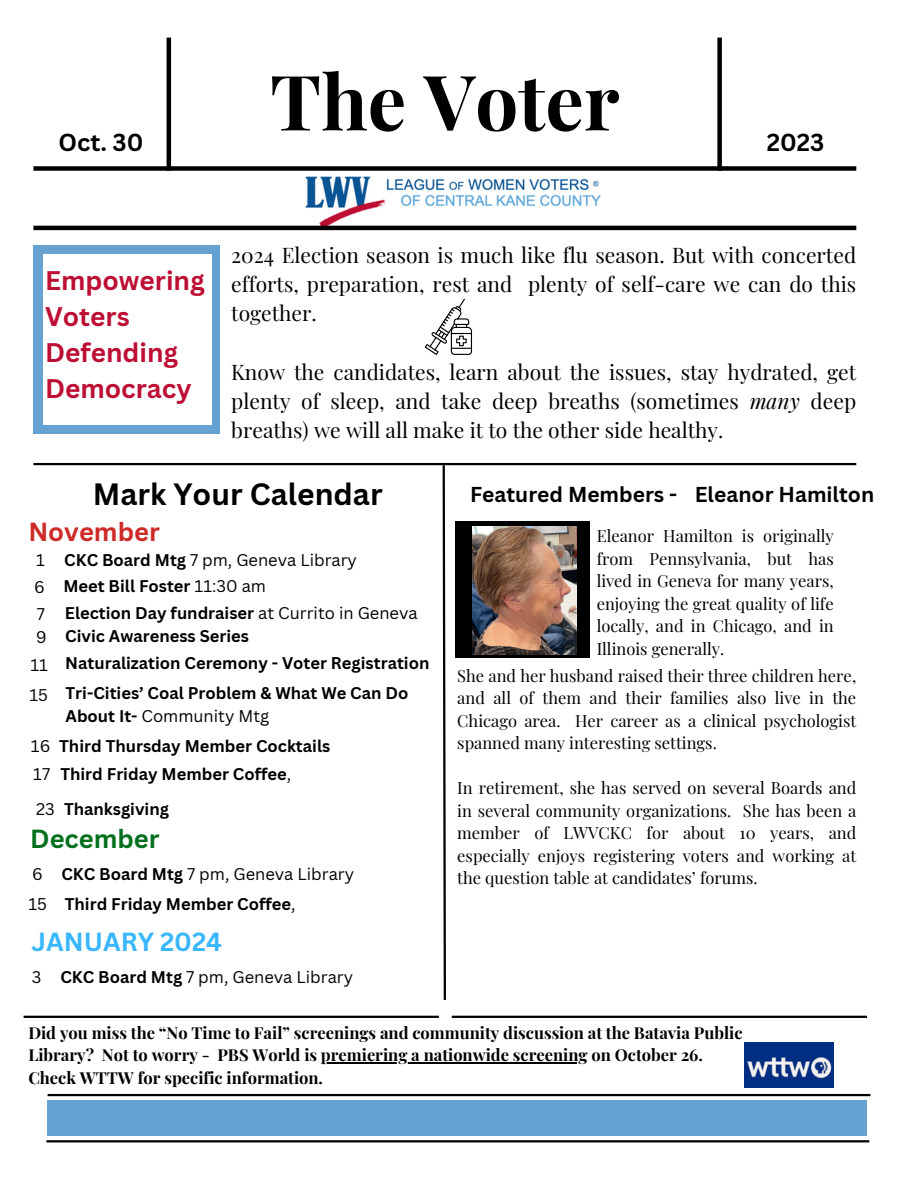
<style>
.page{position:relative;width:918px;height:1188px;background:#fff}
.page>*{position:absolute;margin:0;border:0;box-sizing:border-box;transform-origin:0 0}
.t1{font:700 76.5px "Playfair Display";color:#000}
.t2{font:700 30px "Canva Sans";color:#000}
.t3{font:700 26.25px "Canva Sans";color:#bd0e34}
.t4{font:700 25.5px "Canva Sans";color:#38b6ff}
.t5{font:700 25.5px "Canva Sans";color:#ce2a27}
.t6{font:700 25.5px "Canva Sans";color:#03701e}
.t7{font:700 24px "Canva Sans";color:#000}
.t8{font:21px/29.2px "Playfair Display";color:#000;text-align:justify}
.t9{font:700 21px "Canva Sans";color:#000}
.t10{font:16.5px/22.5px "Playfair Display";color:#000;text-align:justify}
.t11{font:700 16.5px/22.5px "Canva Sans";color:#000}
.t12{font:700 16.5px/22.5px "Playfair Display";color:#000}
.t13{font:16.5px "Canva Sans";color:#000}
.s1{font-style:italic}
.s2{font-weight:700}
.s3{font-weight:400}
</style>
<div class="page">
<img style="left:296px;top:176px;width:326px;height:50px">
<div style="left:33px;top:166px;width:823px;height:5px;background:#000"></div>
<hr style="left:33px;top:226px;width:823px;height:4px;background:#000">
<hr style="left:167px;top:38px;width:4px;height:133px;background:#000">
<div style="left:717px;top:38px;width:5px;height:133px;background:#000"></div>
<div style="left:33px;top:245px;width:187px;height:189px;background:#65a2d2"></div>
<hr style="left:33px;top:463px;width:823px;height:2px;background:#000">
<svg style="left:441px;top:465px;width:6px;height:535px"></svg>
<hr style="left:48px;top:1094px;width:822px;height:2px;background:#000">
<hr style="left:46px;top:1140px;width:823px;height:2px;background:#000">
<div style="left:48px;top:1100px;width:819px;height:36px;background:#65a2d2"></div>
<div style="left:43px;top:254px;width:168px;height:171px;background:#fff"></div>
<hr style="left:452px;top:1016px;width:415px;height:2px;background:#000">
<div style="left:455px;top:522px;width:135px;height:136px;background:#000"></div>
<hr style="left:24px;top:1016px;width:415px;height:2px;background:#000">
<img style="left:473px;top:526px;width:103px;height:129px">
<svg style="left:425px;top:299px;width:47px;height:56px"></svg>
<img style="left:745px;top:1042px;width:88px;height:45px">
<hr style="left:321px;top:1062px;width:267px;height:2px;background:#000">
<p class="t1" style="left:270px;top:48px;width:351px">The Voter</p>
<p class="t7" style="left:58px;top:125px;width:86px">Oct. 30</p>
<p class="t7" style="left:767px;top:125px;width:59px">2023</p>
<p class="t3" style="left:45px;top:262px;width:161px">Empowering</p>
<p class="t3" style="left:45px;top:298px;width:86px">Voters</p>
<p class="t3" style="left:45px;top:334px;width:135px">Defending</p>
<p class="t3" style="left:45px;top:370px;width:148px">Democracy</p>
<p class="t8" style="left:231px;top:240px;width:627px">2024 Election season is much like flu season. But with concerted efforts, preparation, rest and plenty of self-care we can do this together.</p>
<p class="t8" style="left:231px;top:357px;width:626px">Know the candidates, learn about the issues, stay hydrated, get plenty of sleep, and take deep breaths (sometimes <span class="s1">many</span> deep breaths) we will all make it to the other side healthy.</p>
<p class="t2" style="left:93px;top:473px;width:291px">Mark Your Calendar</p>
<p class="t9" style="left:470px;top:479px;width:209px">Featured Members -</p>
<p class="t9" style="left:695px;top:479px;width:181px">Eleanor Hamilton</p>
<p class="t5" style="left:28px;top:514px;width:133px">November</p>
<p class="t13" style="left:36px;top:548px;width:10px">1</p>
<p class="t13" style="left:64px;top:548px;width:294px"><span class="s2">CKC Board Mtg</span> 7 pm, Geneva Library</p>
<p class="t13" style="left:34px;top:575px;width:12px">6</p>
<p class="t11" style="left:63px;top:574px;width:204px">Meet Bill Foster <span class="s3">11:30 am</span></p>
<p class="t13" style="left:37px;top:602px;width:10px">7</p>
<p class="t11" style="left:65px;top:601px;width:354px">Election Day fundraiser <span class="s3">at Currito in Geneva</span></p>
<p class="t13" style="left:36px;top:626px;width:12px">9</p>
<p class="t11" style="left:65px;top:625px;width:185px">Civic Awareness Series</p>
<p class="t13" style="left:30px;top:653px;width:19px">11</p>
<p class="t11" style="left:65px;top:652px;width:366px">Naturalization Ceremony - Voter Registration</p>
<p class="t13" style="left:29px;top:683px;width:20px">15</p>
<p class="t11" style="left:66px;top:682px;width:344px">Tri-Cities’ Coal Problem &amp; What We Can Do<br>About It- <span class="s3">Community Mtg</span></p>
<p class="t13" style="left:31px;top:735px;width:21px">16</p>
<p class="t11" style="left:59px;top:735px;width:273px">Third Thursday Member Cocktails</p>
<p class="t13" style="left:33px;top:762px;width:18px">17</p>
<p class="t11" style="left:60px;top:762px;width:232px">Third Friday Member Coffee<span class="s3">,</span></p>
<p class="t13" style="left:36px;top:797px;width:20px">23</p>
<p class="t11" style="left:64px;top:797px;width:107px">Thanksgiving</p>
<p class="t6" style="left:30px;top:821px;width:131px">December</p>
<p class="t13" style="left:32px;top:862px;width:12px">6</p>
<p class="t13" style="left:61px;top:862px;width:294px"><span class="s2">CKC Board Mtg</span> 7 pm, Geneva Library</p>
<p class="t11" style="left:65px;top:892px;width:232px">Third Friday Member Coffee<span class="s3">,</span></p>
<p class="t13" style="left:28px;top:892px;width:20px">15</p>
<p class="t4" style="left:31px;top:924px;width:192px">JANUARY 2024</p>
<p class="t13" style="left:32px;top:965px;width:11px">3</p>
<p class="t13" style="left:60px;top:965px;width:294px"><span class="s2">CKC Board Mtg</span> 7 pm, Geneva Library</p>
<p class="t10" style="left:597px;top:524px;width:239px">Eleanor Hamilton is originally from Pennsylvania, but has lived in Geneva for many years, enjoying the great quality of life locally, and in Chicago, and in Illinois generally.</p>
<p class="t10" style="left:457px;top:664px;width:400px">She and her husband raised their three children here, and all of them and their families also live in the Chicago area. Her career as a clinical psychologist spanned many interesting settings.</p>
<p class="t10" style="left:457px;top:776px;width:401px">In retirement, she has served on several Boards and in several community organizations. She has been a member of LWVCKC for about 10 years, and especially enjoys registering voters and working at the question table at candidates’ forums.</p>
<p class="t12" style="left:28px;top:1021px;width:716px">Did you miss the “No Time to Fail” screenings and community discussion at the Batavia Public<br>Library? Not to worry - PBS World is premiering a nationwide screening on October 26.</p>
<p class="t12" style="left:28px;top:1066px;width:296px">Check WTTW for specific information.</p>
</div>
